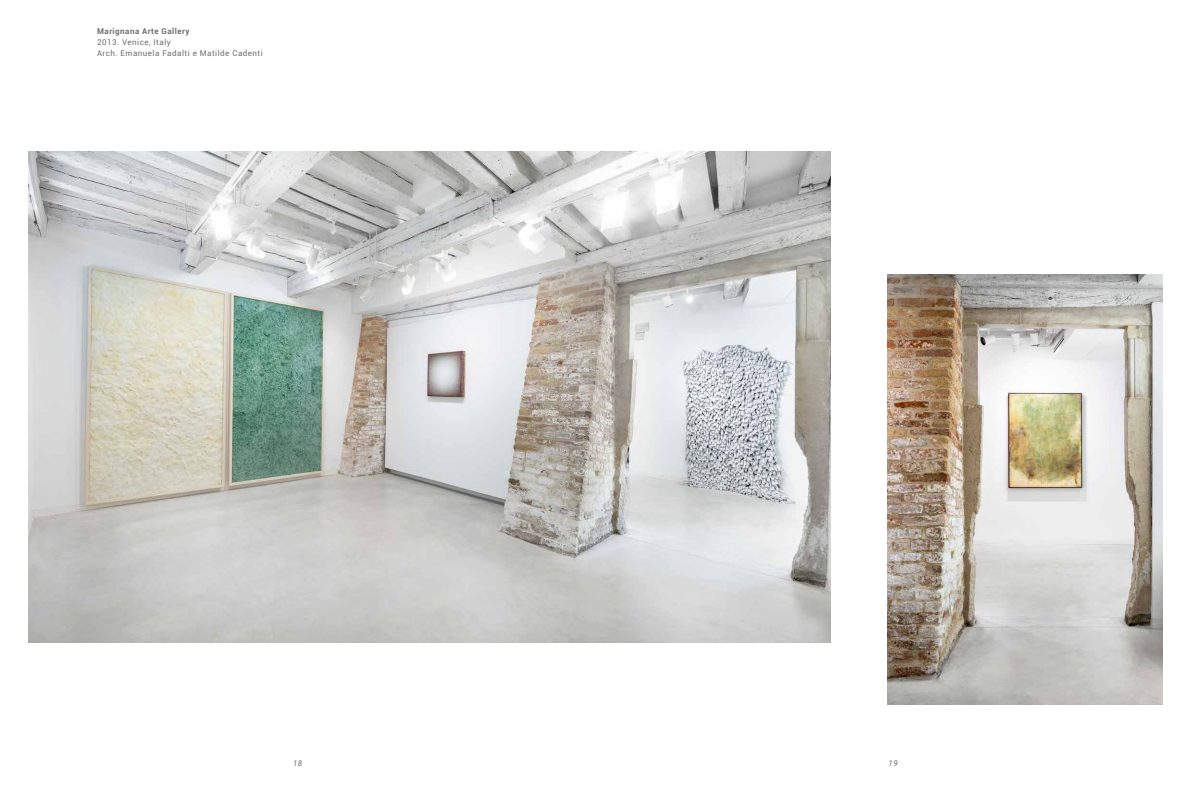
<style>
.page{position:relative;width:1191px;height:794px;background:#fff}
.page>*{position:absolute;margin:0;border:0;box-sizing:border-box;transform-origin:0 0}
.t1{font:8px/11px "Roboto";letter-spacing:.06em;color:#6d6e71}
.t2{font:700 8px "Roboto";letter-spacing:.06em;color:#6d6e71}
.t3{font:italic 8px "Roboto";color:#6d6e71}
</style>
<div class="page">
<img style="left:28px;top:151px;width:802px;height:492px">
<img style="left:887px;top:274px;width:275px;height:430px">
<p class="t2" style="left:97px;top:26px;width:94px">Marignana Arte Gallery</p>
<p class="t1" style="left:97px;top:37px;width:167px">2013. Venice, Italy<br>Arch. Emanuela Fadalti e Matilde Cadenti</p>
<p class="t3" style="left:293px;top:757px;width:11px">18</p>
<p class="t3" style="left:888px;top:757px;width:11px">19</p>
</div>
